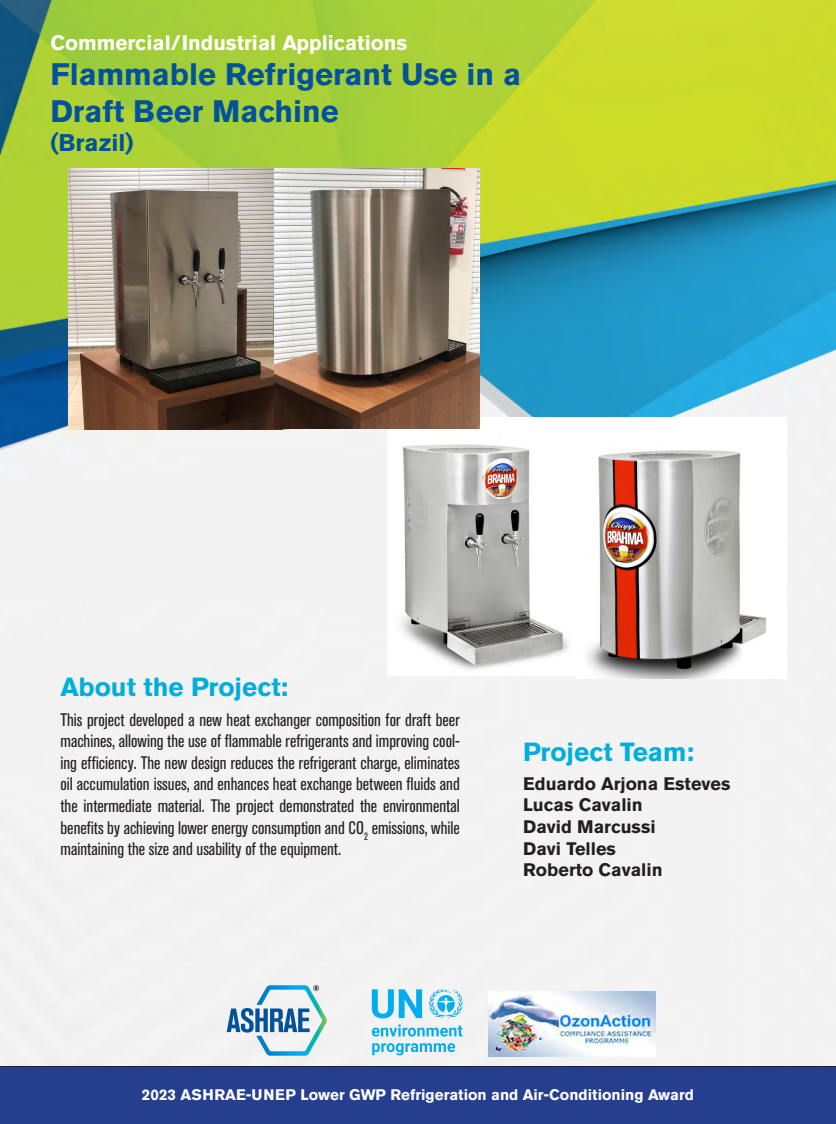
<style>
.page{position:relative;width:836px;height:1124px;background:#fff}
.page>*{position:absolute;margin:0;border:0;box-sizing:border-box;transform-origin:0 0}
.t1{font:700 30.8px/37px "Akzidenz Grotesk BE";color:#01529a}
.t2{font:700 26px "Akzidenz Grotesk BE";color:#00aedc}
.t3{font:700 24px "Akzidenz Grotesk BE";color:#01529a}
.t4{font:700 20.8px "Akzidenz Grotesk BE";color:#fff}
.t5{font:condensed 18px/21.6px "Akzidenz Grotesk BE";color:#231f20;text-align:justify}
.t6{font:700 18px "Akzidenz Grotesk BE";color:#231f20}
.t7{font:700 15.2px "Akzidenz Grotesk BE";color:#fff}
</style>
<div class="page">
<img style="left:0;top:0;width:835px;height:1066px">
<div style="left:0;top:1066px;width:835px;height:57px;background:#253f8e"></div>
<svg style="left:428px;top:988px;width:35px;height:30px"></svg>
<svg style="left:372px;top:989px;width:50px;height:29px"></svg>
<svg style="left:372px;top:1024px;width:90px;height:12px"></svg>
<svg style="left:372px;top:1042px;width:83px;height:13px"></svg>
<svg style="left:226px;top:984px;width:101px;height:71px"></svg>
<img style="left:488px;top:991px;width:166px;height:65px">
<img style="left:576px;top:418px;width:210px;height:260px">
<img style="left:387px;top:418px;width:195px;height:257px">
<img style="left:69px;top:168px;width:219px;height:261px">
<img style="left:274px;top:168px;width:205px;height:260px">
<p class="t4" style="left:50px;top:31px;width:358px">Commercial/Industrial Applications</p>
<p class="t1" style="left:50px;top:56px;width:472px">Flammable Refrigerant Use in a<br>Draft Beer Machine</p>
<p class="t3" style="left:50px;top:129px;width:85px">(Brazil)</p>
<p class="t2" style="left:60px;top:671px;width:229px">About the Project:</p>
<p class="t5" style="left:60px;top:708px;width:400px">This project developed a new heat exchanger composition for draft beer machines, allowing the use of flammable refrigerants and improving cool&shy;ing efficiency. The new design reduces the refrigerant charge, eliminates oil accumulation issues, and enhances heat exchange between fluids and the intermediate material. The project demonstrated the environmental benefits by achieving lower energy consumption and CO<sub>2</sub> emissions, while maintaining the size and usability of the equipment.</p>
<p class="t2" style="left:523px;top:736px;width:172px">Project Team:</p>
<p class="t6" style="left:523px;top:773px;width:208px">Eduardo Arjona Esteves</p>
<p class="t6" style="left:523px;top:794px;width:121px">Lucas Cavalin</p>
<p class="t6" style="left:523px;top:816px;width:134px">David Marcussi</p>
<p class="t6" style="left:523px;top:837px;width:94px">Davi Telles</p>
<p class="t6" style="left:523px;top:859px;width:141px">Roberto Cavalin</p>
<p class="t7" style="left:142px;top:1085px;width:553px">2023 ASHRAE-UNEP Lower GWP Refrigeration and Air-Conditioning Award</p>
</div>
